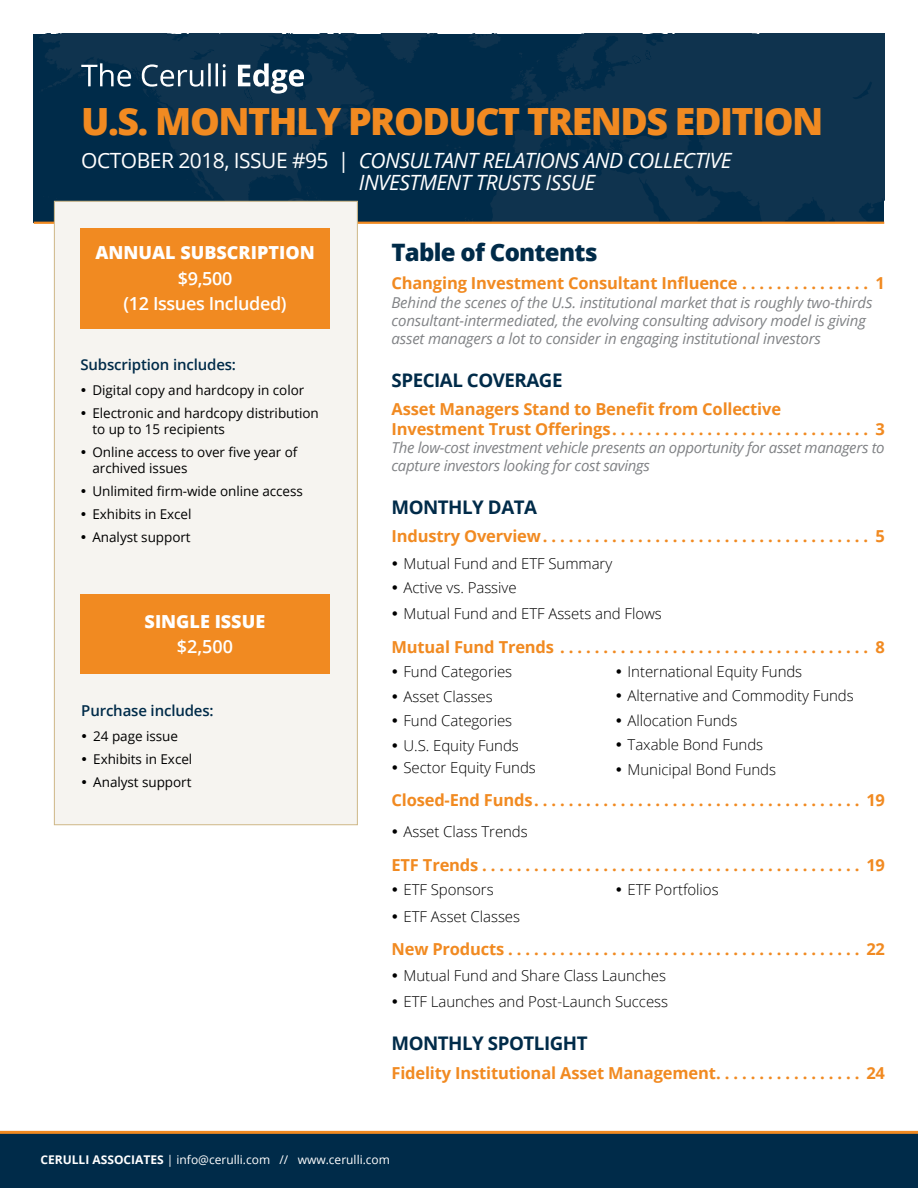
<style>
.page{position:relative;width:918px;height:1188px;background:#fff}
.page>*{position:absolute;margin:0;border:0;box-sizing:border-box;transform-origin:0 0}
.t1{font:800 37.5px "Open Sans";letter-spacing:-.04em;color:#f18a21}
.t2{font:800 24px "Open Sans";letter-spacing:-.03em;color:#002b49}
.t3{font:italic 21px/22.5px "Open Sans";letter-spacing:-.025em;color:#fff}
.t4{font:700 18.75px "Open Sans";letter-spacing:-.025em;color:#002b49}
.t5{font:600 18px/25.5px "Open Sans";letter-spacing:-.02em;color:#fff;text-align:center}
.t6{font:800 18px "Open Sans";color:#fff}
.t7{font:700 16.5px/19.8px "Open Sans";letter-spacing:-.01em;color:#f18a21}
.t8{font:300 15px/24.5px "Open Sans";letter-spacing:-.005em;color:#000}
.t9{font:italic 15px/18px "Open Sans";letter-spacing:-.01em;color:#808285}
.t10{font:600 15px "Open Sans";letter-spacing:-.01em;color:#002b49}
.t11{font:13.5px/23px "Open Sans";letter-spacing:-.005em;color:#000}
.t12{font:12px "Open Sans";color:#fff}
.s1{font-style:normal}
.s2{font-weight:700}
</style>
<div class="page">
<svg style="left:38px;top:34px;width:846px;height:188px;fill:#0f334e"></svg>
<hr style="left:34px;top:222px;width:850px;height:2px;background:#f18a21">
<div style="left:54px;top:201px;width:304px;height:624px;background:#f6f4f0;border:1px solid #ceb787"></div>
<div style="left:80px;top:594px;width:250px;height:79px;background:#f18a21"></div>
<div style="left:81px;top:228px;width:249px;height:100px;background:#f18a21"></div>
<svg style="left:81px;top:63px;width:223px;height:31px"></svg>
<div style="left:0;top:1132px;width:918px;height:56px;background:#002b49"></div>
<hr style="left:0;top:1131px;width:918px;height:3px;background:#f18a21">
<h1 class="t1" style="left:81px;top:93px;width:744px">U.S. MONTHLY PRODUCT TRENDS EDITION</h1>
<p class="t3" style="left:359px;top:148px;width:374px;text-indent:-278px"><span class="s1">OCTOBER 2018, ISSUE #95 |</span> CONSULTANT RELATIONS AND COLLECTIVE<br>INVESTMENT TRUSTS ISSUE</p>
<p class="t6" style="left:95px;top:239px;width:221px">ANNUAL SUBSCRIPTION</p>
<h2 class="t2" style="left:392px;top:234px;width:208px">Table of Contents</h2>
<p class="t5" style="left:124px;top:265px;width:165px">$9,500<br>(12 Issues Included)</p>
<p class="t7" style="left:392px;top:273px;width:495px">Changing Investment Consultant Influence . . . . . . . . . . . . . . . 1</p>
<p class="t9" style="left:392px;top:293px;width:483px">Behind the scenes of the U.S. institutional market that is roughly two-thirds consultant-intermediated, the evolving consulting advisory model is giving asset managers a lot to consider in engaging institutional investors</p>
<p class="t4" style="left:392px;top:367px;width:173px">SPECIAL COVERAGE</p>
<p class="t7" style="left:392px;top:399px;width:495px">Asset Managers Stand to Benefit from Collective<br>Investment Trust Offerings . . . . . . . . . . . . . . . . . . . . . . . . . . . . . . 3</p>
<p class="t9" style="left:392px;top:438px;width:495px">The low-cost investment vehicle presents an opportunity for asset managers to capture investors looking for cost savings</p>
<p class="t4" style="left:392px;top:494px;width:147px">MONTHLY DATA</p>
<p class="t7" style="left:392px;top:526px;width:495px">Industry Overview . . . . . . . . . . . . . . . . . . . . . . . . . . . . . . . . . . . . . . 5</p>
<p class="t8" style="left:403px;top:551px;width:210px">Mutual Fund and ETF Summary<br>Active vs. Passive</p>
<p class="t8" style="left:403px;top:601px;width:260px">Mutual Fund and ETF Assets and Flows</p>
<p class="t7" style="left:392px;top:636px;width:495px">Mutual Fund Trends . . . . . . . . . . . . . . . . . . . . . . . . . . . . . . . . . . . . 8</p>
<p class="t8" style="left:403px;top:659px;width:117px">Fund Categories<br>Asset Classes<br>Fund Categories<br>U.S. Equity Funds</p>
<p class="t8" style="left:403px;top:755px;width:134px">Sector Equity Funds</p>
<p class="t7" style="left:392px;top:790px;width:495px">Closed-End Funds . . . . . . . . . . . . . . . . . . . . . . . . . . . . . . . . . . . . . . 19</p>
<p class="t8" style="left:403px;top:819px;width:126px">Asset Class Trends</p>
<p class="t7" style="left:392px;top:854px;width:495px">ETF Trends . . . . . . . . . . . . . . . . . . . . . . . . . . . . . . . . . . . . . . . . . . . . 19</p>
<p class="t8" style="left:403px;top:876px;width:118px;line-height:26.4px">ETF Sponsors<br>ETF Asset Classes</p>
<p class="t7" style="left:392px;top:939px;width:495px">New Products . . . . . . . . . . . . . . . . . . . . . . . . . . . . . . . . . . . . . . . . . 22</p>
<p class="t8" style="left:403px;top:962px;width:266px;line-height:26.4px">Mutual Fund and Share Class Launches<br>ETF Launches and Post-Launch Success</p>
<p class="t4" style="left:392px;top:1030px;width:198px">MONTHLY SPOTLIGHT</p>
<p class="t7" style="left:392px;top:1062px;width:495px">Fidelity Institutional Asset Management . . . . . . . . . . . . . . . . . 24</p>
<p class="t10" style="left:80px;top:354px;width:157px">Subscription includes:</p>
<p class="t11" style="left:92px;top:378px;width:228px">Digital copy and hardcopy in color<br>Electronic and hardcopy distribution</p>
<p class="t11" style="left:92px;top:417px;width:207px">to up to 15 recipients<br>Online access to over five year of</p>
<p class="t11" style="left:92px;top:456px;width:212px">archived issues<br>Unlimited firm-wide online access<br>Exhibits in Excel<br>Analyst support</p>
<p class="t6" style="left:145px;top:608px;width:122px">SINGLE ISSUE</p>
<p class="t5" style="left:177px;top:634px;width:58px">$2,500</p>
<p class="t8" style="left:628px;top:659px;width:228px">International Equity Funds<br>Alternative and Commodity Funds<br>Allocation Funds<br>Taxable Bond Funds<br>Municipal Bond Funds</p>
<p class="t10" style="left:81px;top:700px;width:134px">Purchase includes:</p>
<p class="t11" style="left:93px;top:724px;width:101px">24 page issue<br>Exhibits in Excel<br>Analyst support</p>
<p class="t8" style="left:628px;top:877px;width:93px">ETF Portfolios</p>
<p class="t12" style="left:40px;top:1152px;width:351px"><span class="s2">CERULLI ASSOCIATES</span> | info@cerulli.com // www.cerulli.com</p>
</div>
